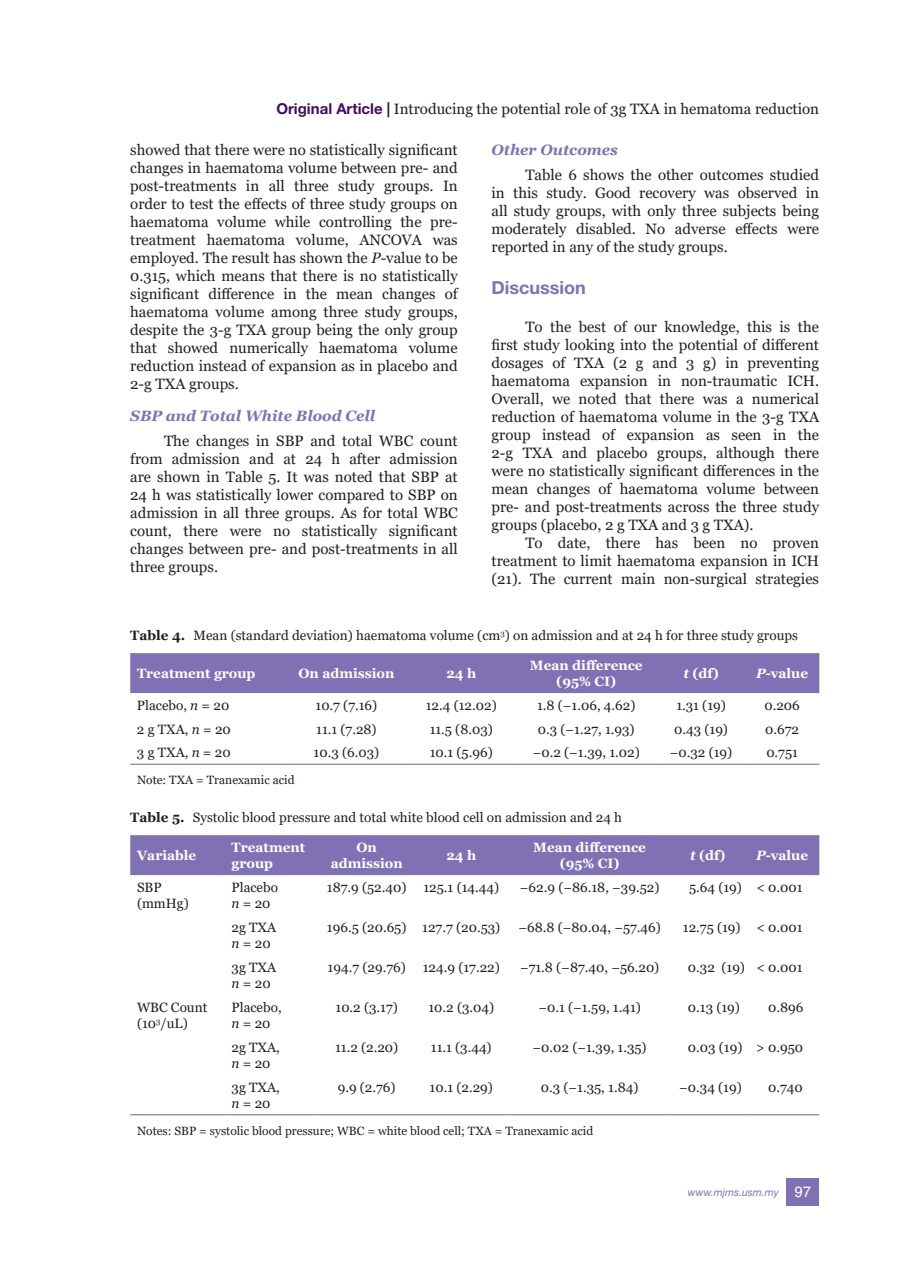
<style>
.page{position:relative;width:911px;height:1281px;background:#fff}
.page>*{position:absolute;margin:0;border:0;box-sizing:border-box;transform-origin:0 0}
.t1{font:700 18px "Helvetica Neue LT Std";color:#7f71b3}
.t2{font:15px/18px "Georgia";color:#231f20;text-align:justify}
.t3{font:italic 700 15px "Georgia";color:#7f71b3}
.t4{font:13.5px/16.2px "Georgia";color:#231f20}
.t5{font:700 13.5px/16.2px "Georgia";color:#fff;text-align:center}
.t6{font:12px "Georgia";color:#231f20}
.t7{font:italic 10.5px "Helvetica Neue LT Std";color:#7f71b3}
.s1{font-family:"Helvetica Neue LT Std";font-weight:700;color:#440c62}
.s2{font-family:"Helvetica Neue LT Std";font-weight:700}
.s3{font-style:italic}
.s4{font-weight:700}
.s5{font-family:"Helvetica LT Std";font-style:normal;font-size:15px;color:#fff}
</style>
<div class="page">
<div style="left:786px;top:1178px;width:32px;height:27px;background:#7f71b3"></div>
<div style="left:130px;top:653px;width:689px;height:40px;background:#7f71b3"></div>
<hr style="left:130px;top:763px;width:155px;height:1px;background:#7f71b3">
<hr style="left:285px;top:763px;width:122px;height:1px;background:#7f71b3">
<hr style="left:407px;top:763px;width:108px;height:1px;background:#7f71b3">
<hr style="left:515px;top:763px;width:142px;height:1px;background:#7f71b3">
<hr style="left:657px;top:763px;width:87px;height:1px;background:#7f71b3">
<hr style="left:744px;top:763px;width:75px;height:1px;background:#7f71b3">
<div style="left:130px;top:835px;width:689px;height:40px;background:#7f71b3"></div>
<hr style="left:130px;top:1113px;width:101px;height:2px;background:#7f71b3">
<hr style="left:231px;top:1113px;width:88px;height:2px;background:#7f71b3">
<hr style="left:319px;top:1113px;width:95px;height:2px;background:#7f71b3">
<hr style="left:414px;top:1113px;width:94px;height:2px;background:#7f71b3">
<hr style="left:508px;top:1113px;width:162px;height:2px;background:#7f71b3">
<hr style="left:670px;top:1113px;width:74px;height:2px;background:#7f71b3">
<hr style="left:744px;top:1113px;width:75px;height:2px;background:#7f71b3">
<p class="t2" style="left:276px;top:100px;width:544px"><span class="s1">Original Article</span> <span class="s2">|</span> Introducing the potential role of 3g TXA in hematoma reduction</p>
<p class="t3" style="left:491px;top:140px;width:128px">Other Outcomes</p>
<p class="t2" style="left:491px;top:166px;width:329px;text-indent:34px">Table 6 shows the other outcomes studied in this study. Good recovery was observed in all study groups, with only three subjects being moderately disabled. No adverse effects were reported in any of the study groups.</p>
<p class="t1" style="left:491px;top:276px;width:96px">Discussion</p>
<p class="t2" style="left:491px;top:318px;width:329px;text-indent:34px">To the best of our knowledge, this is the first study looking into the potential of different dosages of TXA (2 g and 3 g) in preventing haematoma expansion in non-traumatic ICH.<br>Overall, we noted that there was a numerical reduction of haematoma volume in the 3-g TXA group instead of expansion as seen in the 2-g TXA and placebo groups, although there were no statistically significant differences in the mean changes of haematoma volume between pre- and post-treatments across the three study groups (placebo, 2 g TXA and 3 g TXA).</p>
<p class="t2" style="left:491px;top:534px;width:329px;text-indent:34px">To date, there has been no proven treatment to limit haematoma expansion in ICH (21). The current main non-surgical strategies</p>
<p class="t2" style="left:130px;top:141px;width:329px">showed that there were no statistically significant changes in haematoma volume between pre- and post-treatments in all three study groups. In order to test the effects of three study groups on haematoma volume while controlling the pre&shy;treatment haematoma volume, ANCOVA was employed. The result has shown the <span class="s3">P</span>-value to be 0.315, which means that there is no statistically significant difference in the mean changes of haematoma volume among three study groups, despite the 3-g TXA group being the only group that showed numerically haematoma volume reduction instead of expansion as in placebo and 2-g TXA groups.</p>
<p class="t3" style="left:130px;top:406px;width:246px">SBP and Total White Blood Cell</p>
<p class="t2" style="left:130px;top:431px;width:329px;text-indent:34px">The changes in SBP and total WBC count from admission and at 24 h after admission are shown in Table 5. It was noted that SBP at 24 h was statistically lower compared to SBP on admission in all three groups. As for total WBC count, there were no statistically significant changes between pre- and post-treatments in all three groups.</p>
<p class="t4" style="left:130px;top:627px;width:669px"><span class="s4">Table 4.</span> Mean (standard deviation) haematoma volume (cm<sup>3</sup>) on admission and at 24 h for three study groups</p>
<p class="t5" style="left:137px;top:665px;width:120px">Treatment group</p>
<p class="t5" style="left:298px;top:665px;width:97px">On admission</p>
<p class="t5" style="left:446px;top:665px;width:31px">24 h</p>
<p class="t5" style="left:529px;top:657px;width:114px">Mean difference (95% CI)</p>
<p class="t5" style="left:683px;top:665px;width:37px"><span class="s3">t</span> (df)</p>
<p class="t5" style="left:756px;top:665px;width:53px"><span class="s3">P</span>-value</p>
<p class="t4" style="left:137px;top:697px;width:94px">Placebo, <span class="s3">n</span> = 20</p>
<p class="t4" style="left:315px;top:697px;width:63px">10.7 (7.16)</p>
<p class="t4" style="left:425px;top:697px;width:72px">12.4 (12.02)</p>
<p class="t4" style="left:537px;top:697px;width:100px">1.8 (−1.06, 4.62)</p>
<p class="t4" style="left:676px;top:697px;width:51px">1.31 (19)</p>
<p class="t4" style="left:764px;top:697px;width:37px">0.206</p>
<p class="t4" style="left:137px;top:721px;width:95px">2 g TXA, <span class="s3">n</span> = 20</p>
<p class="t4" style="left:316px;top:721px;width:62px">11.1 (7.28)</p>
<p class="t4" style="left:429px;top:721px;width:65px">11.5 (8.03)</p>
<p class="t4" style="left:537px;top:721px;width:98px">0.3 (−1.27, 1.93)</p>
<p class="t4" style="left:674px;top:721px;width:55px">0.43 (19)</p>
<p class="t4" style="left:765px;top:721px;width:35px">0.672</p>
<p class="t4" style="left:137px;top:745px;width:95px">3 g TXA, <span class="s3">n</span> = 20</p>
<p class="t4" style="left:313px;top:745px;width:67px">10.3 (6.03)</p>
<p class="t4" style="left:429px;top:745px;width:64px">10.1 (5.96)</p>
<p class="t4" style="left:532px;top:745px;width:108px">−0.2 (−1.39, 1.02)</p>
<p class="t4" style="left:669px;top:745px;width:64px">−0.32 (19)</p>
<p class="t4" style="left:766px;top:745px;width:33px">0.751</p>
<p class="t6" style="left:137px;top:772px;width:159px">Note: TXA = Tranexamic acid</p>
<p class="t4" style="left:130px;top:809px;width:493px"><span class="s4">Table 5.</span> Systolic blood pressure and total white blood cell on admission and 24 h</p>
<p class="t5" style="left:137px;top:847px;width:61px">Variable</p>
<p class="t5" style="left:231px;top:839px;width:75px;text-align:left">Treatment group</p>
<p class="t5" style="left:330px;top:839px;width:74px">On admission</p>
<p class="t5" style="left:446px;top:847px;width:31px">24 h</p>
<p class="t5" style="left:533px;top:839px;width:114px">Mean difference (95% CI)</p>
<p class="t5" style="left:690px;top:847px;width:37px"><span class="s3">t</span> (df)</p>
<p class="t5" style="left:756px;top:847px;width:53px"><span class="s3">P</span>-value</p>
<p class="t4" style="left:137px;top:879px;width:53px">SBP (mmHg)</p>
<p class="t4" style="left:231px;top:879px;width:48px">Placebo <span class="s3">n</span> = 20</p>
<p class="t4" style="left:327px;top:879px;width:81px">187.9 (52.40)</p>
<p class="t4" style="left:423px;top:879px;width:77px">125.1 (14.44)</p>
<p class="t4" style="left:519px;top:879px;width:141px">−62.9 (−86.18, −39.52)</p>
<p class="t4" style="left:689px;top:879px;width:115px">5.64 (19) &lt; 0.001</p>
<p class="t4" style="left:231px;top:919px;width:46px">2g TXA <span class="s3">n</span> = 20</p>
<p class="t4" style="left:327px;top:919px;width:175px">196.5 (20.65) 127.7 (20.53)</p>
<p class="t4" style="left:518px;top:919px;width:144px">−68.8 (−80.04, −57.46)</p>
<p class="t4" style="left:682px;top:919px;width:121px">12.75 (19) &lt; 0.001</p>
<p class="t4" style="left:231px;top:959px;width:46px">3g TXA <span class="s3">n</span> = 20</p>
<p class="t4" style="left:327px;top:959px;width:80px">194.7 (29.76)</p>
<p class="t4" style="left:422px;top:959px;width:78px">124.9 (17.22)</p>
<p class="t4" style="left:520px;top:959px;width:141px">−71.8 (−87.40, −56.20)</p>
<p class="t4" style="left:687px;top:959px;width:116px">0.32 (19) &lt; 0.001</p>
<p class="t4" style="left:137px;top:999px;width:72px">WBC Count (10<sup>3</sup>/uL)</p>
<p class="t4" style="left:231px;top:999px;width:52px">Placebo, <span class="s3">n</span> = 20</p>
<p class="t4" style="left:335px;top:999px;width:64px">10.2 (3.17)</p>
<p class="t4" style="left:428px;top:999px;width:67px">10.2 (3.04)</p>
<p class="t4" style="left:538px;top:999px;width:104px">−0.1 (−1.59, 1.41)</p>
<p class="t4" style="left:687px;top:999px;width:54px">0.13 (19)</p>
<p class="t4" style="left:768px;top:999px;width:37px">0.896</p>
<p class="t4" style="left:231px;top:1039px;width:50px">2g TXA, <span class="s3">n</span> = 20</p>
<p class="t4" style="left:335px;top:1039px;width:65px">11.2 (2.20)</p>
<p class="t4" style="left:430px;top:1039px;width:62px">11.1 (3.44)</p>
<p class="t4" style="left:532px;top:1039px;width:115px">−0.02 (−1.39, 1.35)</p>
<p class="t4" style="left:687px;top:1039px;width:117px">0.03 (19) &gt; 0.950</p>
<p class="t4" style="left:231px;top:1079px;width:50px">3g TXA, <span class="s3">n</span> = 20</p>
<p class="t4" style="left:337px;top:1079px;width:59px">9.9 (2.76)</p>
<p class="t4" style="left:429px;top:1079px;width:65px">10.1 (2.29)</p>
<p class="t4" style="left:540px;top:1079px;width:99px">0.3 (−1.35, 1.84)</p>
<p class="t4" style="left:679px;top:1079px;width:64px">−0.34 (19)</p>
<p class="t4" style="left:768px;top:1079px;width:36px">0.740</p>
<p class="t6" style="left:137px;top:1122px;width:457px">Notes: SBP = systolic blood pressure; WBC = white blood cell; TXA = Tranexamic acid</p>
<p class="t7" style="left:687px;top:1185px;width:125px">www.mjms.usm.my <span class="s5">97</span></p>
</div>
